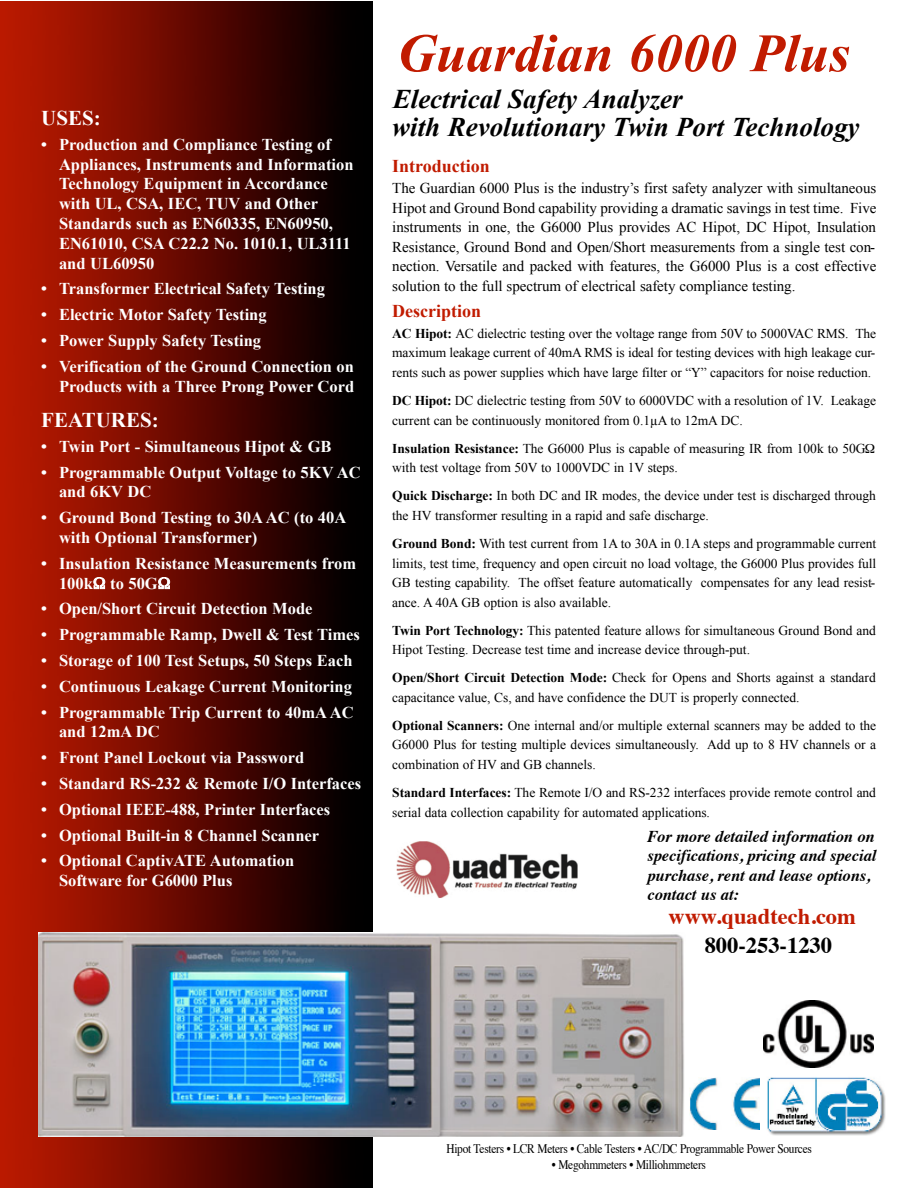
<style>
.page{position:relative;width:918px;height:1188px;background:#fff}
.page>*{position:absolute;margin:0;border:0;box-sizing:border-box;transform-origin:0 0}
.t1{font:italic 700 54px "Times New Roman";color:#c11b00}
.t2{font:italic 700 27px "Times New Roman";color:#000}
.t3{font:700 22.5px "Times";color:#c11b00}
.t4{font:700 22.5px "Times";color:#000}
.t5{font:700 21px "Times New Roman";color:#fff}
.t6{font:700 18px "Times New Roman";color:#c11b00}
.t7{font:700 16.5px/19.8px "Times New Roman";color:#fff}
.t8{font:italic 700 16.5px/19.5px "Times";letter-spacing:-.005em;color:#000}
.t9{font:15px/19.5px "Times New Roman";letter-spacing:-.005em;color:#000;text-align:justify}
.t10{font:13.5px/19.5px "Times New Roman";letter-spacing:-.005em;color:#000}
.t11{font:13.05px "Times";letter-spacing:-.025em;color:#000;scale:.87 1}
.s1{font-weight:700}
</style>
<div class="page">
<img style="left:0;top:1px;width:373px;height:1187px">
<img style="left:39px;top:932px;width:645px;height:204px">
<img style="left:396px;top:841px;width:182px;height:57px">
<img style="left:689px;top:1078px;width:71px;height:52px">
<img style="left:767px;top:1077px;width:119px;height:59px">
<img style="left:763px;top:1000px;width:110px;height:68px">
<svg style="left:94px;top:577px;width:11px;height:12px"></svg>
<svg style="left:159px;top:577px;width:11px;height:12px"></svg>
<h3 class="t5" style="left:41px;top:106px;width:61px">USES:</h3>
<p class="t7" style="left:59px;top:134px;width:296px;text-indent:-18px">• Production and Compliance Testing of Appliances, Instruments and Information Technology Equipment in Accordance with UL, CSA, IEC, TUV and Other Standards such as EN60335, EN60950, EN61010, CSA C22.2 No. 1010.1, UL3111 and UL60950</p>
<p class="t7" style="left:41px;top:279px;width:285px">• Transformer Electrical Safety Testing</p>
<p class="t7" style="left:41px;top:305px;width:227px">• Electric Motor Safety Testing</p>
<p class="t7" style="left:41px;top:331px;width:221px">• Power Supply Safety Testing</p>
<p class="t7" style="left:41px;top:356px;width:315px;text-align:right">• Verification of the Ground Connection on<br>Products with a Three Prong Power Cord</p>
<h3 class="t5" style="left:41px;top:408px;width:119px">FEATURES:</h3>
<p class="t7" style="left:41px;top:436px;width:292px">• Twin Port - Simultaneous Hipot &amp; GB</p>
<p class="t7" style="left:59px;top:462px;width:303px;text-indent:-18px">• Programmable Output Voltage to 5KV AC and 6KV DC</p>
<p class="t7" style="left:59px;top:508px;width:289px;text-indent:-18px">• Ground Bond Testing to 30A AC (to 40A with Optional Transformer)</p>
<p class="t7" style="left:59px;top:553px;width:299px;text-indent:-18px">• Insulation Resistance Measurements from<br>100k to 50G</p>
<p class="t7" style="left:41px;top:599px;width:273px">• Open/Short Circuit Detection Mode</p>
<p class="t7" style="left:41px;top:625px;width:320px">• Programmable Ramp, Dwell &amp; Test Times</p>
<p class="t7" style="left:41px;top:650px;width:313px">• Storage of 100 Test Setups, 50 Steps Each</p>
<p class="t7" style="left:41px;top:676px;width:312px">• Continuous Leakage Current Monitoring</p>
<p class="t7" style="left:59px;top:702px;width:296px;text-indent:-18px">• Programmable Trip Current to 40mA AC and 12mA DC</p>
<p class="t7" style="left:41px;top:748px;width:264px">• Front Panel Lockout via Password</p>
<p class="t7" style="left:41px;top:773px;width:322px">• Standard RS-232 &amp; Remote I/O Interfaces</p>
<p class="t7" style="left:41px;top:799px;width:291px">• Optional IEEE-488, Printer Interfaces</p>
<p class="t7" style="left:41px;top:825px;width:279px">• Optional Built-in 8 Channel Scanner</p>
<p class="t7" style="left:59px;top:851px;width:237px;text-indent:-18px">• Optional CaptivATE Automation<br>Software for G6000 Plus</p>
<h1 class="t1" style="left:397px;top:23px;width:454px">Guardian 6000 Plus</h1>
<h2 class="t2" style="left:393px;top:84px;width:291px">Electrical Safety Analyzer</h2>
<h2 class="t2" style="left:392px;top:112px;width:469px">with Revolutionary Twin Port Technology</h2>
<h3 class="t6" style="left:392px;top:156px;width:99px">Introduction</h3>
<p class="t9" style="left:392px;top:178px;width:486px">The Guardian 6000 Plus is the industry’s first safety analyzer with simultaneous Hipot and Ground Bond capability providing a dramatic savings in test time. Five instruments in one, the G6000 Plus provides AC Hipot, DC Hipot, Insulation Resistance, Ground Bond and Open/Short measurements from a single test con&shy;nection. Versatile and packed with features, the G6000 Plus is a cost effective solution to the full spectrum of electrical safety compliance testing.</p>
<h3 class="t6" style="left:392px;top:301px;width:90px">Description</h3>
<p class="t10" style="left:392px;top:324px;width:485px;text-align:justify"><span class="s1">AC Hipot:</span> AC dielectric testing over the voltage range from 50V to 5000VAC RMS. The maximum leakage current of 40mA RMS is ideal for testing devices with high leakage cur&shy;rents such as power supplies which have large filter or “Y” capacitors for noise reduction.</p>
<p class="t10" style="left:392px;top:391px;width:485px"><span class="s1">DC Hipot:</span> DC dielectric testing from 50V to 6000VDC with a resolution of 1V. Leakage current can be continuously monitored from 0.1µA to 12mA DC.</p>
<p class="t10" style="left:392px;top:438px;width:475px"><span class="s1">Insulation Resistance:</span> The G6000 Plus is capable of measuring IR from 100k to 50G with test voltage from 50V to 1000VDC in 1V steps.</p>
<p class="t10" style="left:392px;top:486px;width:485px"><span class="s1">Quick Discharge:</span> In both DC and IR modes, the device under test is discharged through the HV transformer resulting in a rapid and safe discharge.</p>
<p class="t10" style="left:392px;top:534px;width:486px;text-align:justify"><span class="s1">Ground Bond:</span> With test current from 1A to 30A in 0.1A steps and programmable current limits, test time, frequency and open circuit no load voltage, the G6000 Plus provides full GB testing capability. The offset feature automatically compensates for any lead resist&shy;ance. A 40A GB option is also available.</p>
<p class="t10" style="left:392px;top:620px;width:485px"><span class="s1">Twin Port Technology:</span> This patented feature allows for simultaneous Ground Bond and<br>Hipot Testing. Decrease test time and increase device through-put.</p>
<p class="t10" style="left:392px;top:668px;width:485px"><span class="s1">Open/Short Circuit Detection Mode:</span> Check for Opens and Shorts against a standard capacitance value, Cs, and have confidence the DUT is properly connected.</p>
<p class="t10" style="left:392px;top:716px;width:486px;text-align:justify"><span class="s1">Optional Scanners:</span> One internal and/or multiple external scanners may be added to the G6000 Plus for testing multiple devices simultaneously. Add up to 8 HV channels or a combination of HV and GB channels.</p>
<p class="t10" style="left:392px;top:783px;width:485px"><span class="s1">Standard Interfaces:</span> The Remote I/O and RS-232 interfaces provide remote control and serial data collection capability for automated applications.</p>
<p class="t8" style="left:647px;top:828px;width:231px">For more detailed information on specifications, pricing and special purchase, rent and lease options, contact us at:</p>
<h3 class="t3" style="left:668px;top:908px;width:189px">www.quadtech.com</h3>
<h3 class="t4" style="left:705px;top:936px;width:129px">800-253-1230</h3>
<p class="t11" style="left:446px;top:1144px;width:422px">Hipot Testers • LCR Meters • Cable Testers • AC/DC Programmable Power Sources</p>
<p class="t11" style="left:552px;top:1159px;width:179px">• Megohmmeters • Milliohmmeters</p>
</div>
